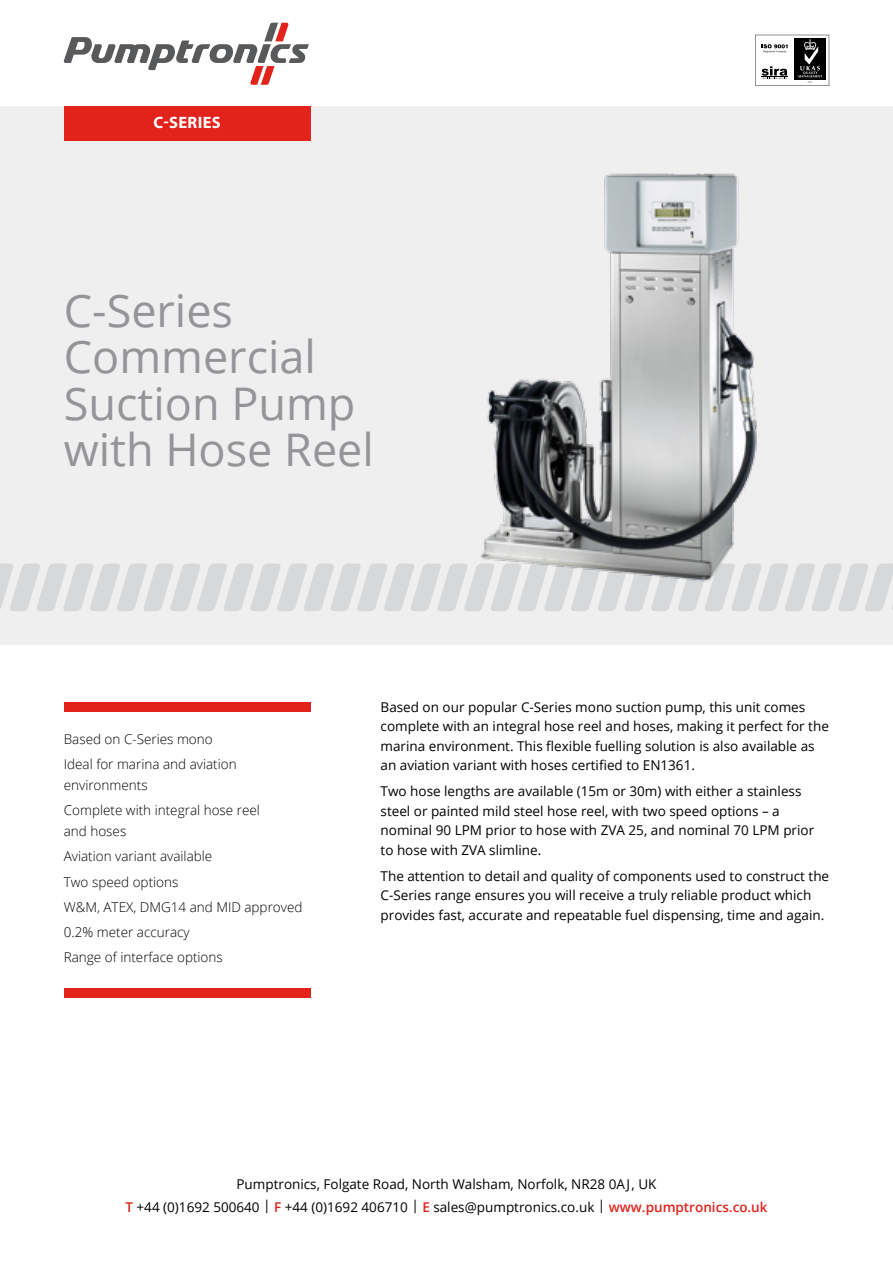
<style>
.page{position:relative;width:893px;height:1263px;background:#fff}
.page>*{position:absolute;margin:0;border:0;box-sizing:border-box;transform-origin:0 0}
.t1{font:45px/46.5px "Open Sans";color:#939598}
.t2{font:700 16.5px "Myriad Pro";letter-spacing:.02em;color:#fff}
.t3{font:13.5px/19.5px "Open Sans";color:#000}
.t4{font:300 13.5px/25.2px "Open Sans";color:#000}
.s1{font-weight:600;color:#e2231b}
</style>
<div class="page">
<div style="left:0;top:106px;width:893px;height:538px;background:#efeff0"></div>
<svg style="left:0;top:564px;width:893px;height:47px"></svg>
<svg style="left:64px;top:23px;width:245px;height:62px"></svg>
<div style="left:64px;top:106px;width:246px;height:35px;background:#e2231b"></div>
<svg style="left:755px;top:35px;width:74px;height:51px"></svg>
<div style="left:64px;top:702px;width:246px;height:9px;background:#e2231b"></div>
<div style="left:64px;top:988px;width:246px;height:9px;background:#e2231b"></div>
<img style="left:397px;top:173px;width:432px;height:427px">
<p class="t2" style="left:153px;top:112px;width:69px">C-SERIES</p>
<h1 class="t1" style="left:64px;top:286px;width:312px">C-Series<br>Commercial<br>Suction Pump with Hose Reel</h1>
<p class="t4" style="left:64px;top:726px;width:174px">Based on C-Series mono<br>Ideal for marina and aviation</p>
<p class="t4" style="left:64px;top:772px;width:198px">environments<br>Complete with integral hose reel</p>
<p class="t4" style="left:64px;top:818px;width:240px">and hoses<br>Aviation variant available<br>Two speed options<br>W&amp;M, ATEX, DMG14 and MID approved<br>0.2% meter accuracy<br>Range of interface options</p>
<p class="t3" style="left:381px;top:697px;width:450px">Based on our popular C-Series mono suction pump, this unit comes complete with an integral hose reel and hoses, making it perfect for the marina environment. This flexible fuelling solution is also available as an aviation variant with hoses certified to EN1361.</p>
<p class="t3" style="left:381px;top:781px;width:435px">Two hose lengths are available (15m or 30m) with either a stainless steel or painted mild steel hose reel, with two speed options – a nominal 90 LPM prior to hose with ZVA 25, and nominal 70 LPM prior to hose with ZVA slimline.</p>
<p class="t3" style="left:381px;top:866px;width:450px">The attention to detail and quality of components used to construct the<br>C-Series range ensures you will receive a truly reliable product which provides fast, accurate and repeatable fuel dispensing, time and again.</p>
<p class="t3" style="left:125px;top:1173px;width:644px;line-height:22.5px;text-align:center">Pumptronics, Folgate Road, North Walsham, Norfolk, NR28 0AJ, UK<br><span class="s1">T</span> +44 (0)1692 500640 | <span class="s1">F</span> +44 (0)1692 406710 | <span class="s1">E</span> sales@pumptronics.co.uk | <span class="s1">www.pumptronics.co.uk</span></p>
</div>
